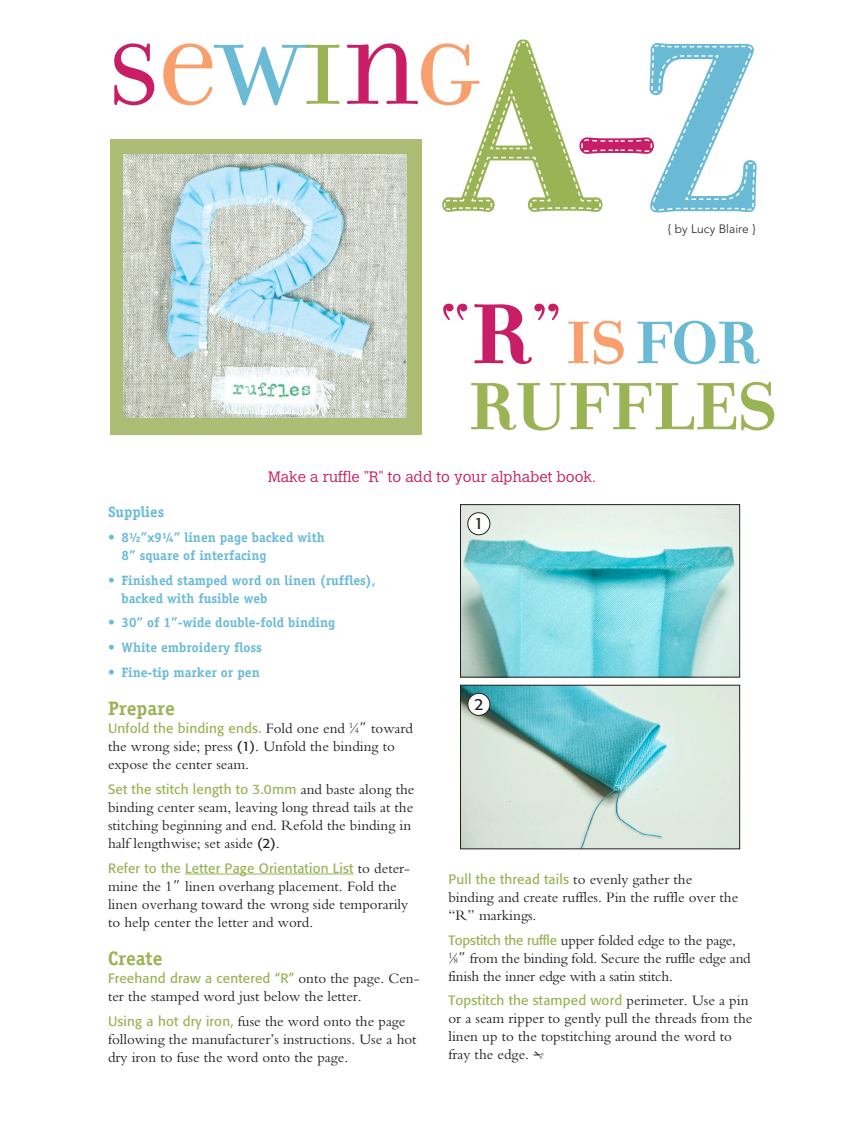
<style>
.page{position:relative;width:864px;height:1134px;background:#fff}
.page>*{position:absolute;margin:0;border:0;box-sizing:border-box;transform-origin:0 0}
.t1{font:91.65px "Filosofia Unicase";color:#c71e66;scale:1.07 1}
.t2{font:700 72px "Filosofia";color:#99b355;scale:1.07 1}
.t3{font:700 64.65px "Filosofia";letter-spacing:-.02em;color:#6abad6;scale:1.07 1}
.HTB1{font:700 19.5px "Officina Serif";color:#99b355}
.t4{font:16.2px "Formata";color:#231f20}
.HTB1-2{font:15px/18px "Bembo";color:#231f20}
.Intro{font:300 15px "Calvert";color:#c71e66}
.HTB1-3{font:700 15px "Officina Serif";color:#6abad6}
.HTB1-4{font:13.5px "Formata";letter-spacing:.015em;color:#99b355}
.Supplies{font:700 13.5px/18px "Officina Serif";color:#6abad6}
.A{font:300 12px "Avenir";color:#231f20}
.s1{color:#f89f6d}
.s2{color:#6abad6}
.s3{color:#99b355}
.s4{font-size:91.65px;color:#c71e66}
.s5{font-family:"Bembo";font-size:15px;color:#231f20}
.s6{font-family:"Bembo";font-size:8.25px;color:#231f20}
.s7{font-family:"Univers";font-weight:300;font-size:15px;color:#231f20}
.s8{font-family:"Formata";font-size:13.5px}
.s9{font-family:"Univers";font-weight:300}
.s10{font-family:"Formata";font-size:13.5px;color:#99b355}
.s11{font-size:8.25px}
.s12{font-family:"FG Number Balls";font-size:12px}
</style>
<div class="page">
<svg style="left:442px;top:39px;width:315px;height:174px"></svg>
<hr style="left:185px;top:874px;width:169px;height:1px;background:#99b355">
<div style="left:110px;top:139px;width:312px;height:296px;background:#acbe75"></div>
<img style="left:123px;top:155px;width:284px;height:262px">
<img style="left:462px;top:506px;width:276px;height:169px">
<div style="left:460px;top:504px;width:280px;height:173px;border:1px solid #231f20"></div>
<div style="left:468px;top:513px;width:22px;height:22px;background:#fff;border-radius:50%"></div>
<div style="left:468px;top:513px;width:22px;height:22px;border:1px solid #231f20;border-radius:50%"></div>
<img style="left:462px;top:687px;width:276px;height:160px">
<div style="left:460px;top:685px;width:280px;height:164px;border:1px solid #231f20"></div>
<div style="left:468px;top:693px;width:22px;height:22px;background:#fff;border-radius:50%"></div>
<div style="left:468px;top:693px;width:22px;height:23px;border:1px solid #231f20;border-radius:50%"></div>
<p class="t1" style="left:108px;top:20px;width:348px">S<span class="s1">E</span><span class="s2">W</span><span class="s3">I</span>N<span class="s1">G</span></p>
<p class="A" style="left:668px;top:221px;width:90px">{ by Lucy Blaire }</p>
<p class="t3" style="left:438px;top:304px;width:301px"><sup>“</sup><span class="s4">R</span><sup>”</sup><span class="s1">IS</span>FOR</p>
<p class="t2" style="left:467px;top:364px;width:291px">RUFFLES</p>
<p class="Intro" style="left:268px;top:468px;width:329px">Make a ruffle "R" to add to your alphabet book.</p>
<p class="HTB1-3" style="left:108px;top:503px;width:58px">Supplies</p>
<p class="Supplies" style="left:122px;top:528px;width:205px;text-indent:-14px">• 8½”x9¼” linen page backed with<br>8” square of interfacing</p>
<p class="Supplies" style="left:122px;top:571px;width:256px;text-indent:-14px">• Finished stamped word on linen (ruffles), backed with fusible web</p>
<p class="Supplies" style="left:108px;top:614px;width:229px">• 30” of 1”-wide double-fold binding</p>
<p class="Supplies" style="left:108px;top:638px;width:155px">• White embroidery floss</p>
<p class="Supplies" style="left:108px;top:663px;width:153px">• Fine-tip marker or pen</p>
<p class="HTB1" style="left:108px;top:696px;width:68px">Prepare</p>
<p class="HTB1-4" style="left:108px;top:720px;width:306px">Unfold the binding ends. <span class="s5">Fold one end</span> <sup>1</sup><span class="s5">⁄</span><span class="s6">4</span><span class="s7">”</span> <span class="s5">toward</span></p>
<p class="HTB1-2" style="left:108px;top:737px;width:288px">the wrong side; press <span class="s8">(1)</span>. Unfold the binding to expose the center seam.</p>
<p class="HTB1-4" style="left:108px;top:781px;width:308px">Set the stitch length to 3.0mm <span class="s5">and baste along the</span></p>
<p class="HTB1-2" style="left:108px;top:798px;width:307px">binding center seam, leaving long thread tails at the stitching beginning and end. Refold the binding in half lengthwise; set aside <span class="s8">(2)</span>.</p>
<p class="HTB1-4" style="left:108px;top:860px;width:304px">Refer to the Letter Page Orientation List <span class="s5">to deter-</span></p>
<p class="HTB1-2" style="left:108px;top:877px;width:302px">mine the 1<span class="s9">”</span> linen overhang placement. Fold the linen overhang toward the wrong side temporarily to help center the letter and word.</p>
<p class="HTB1" style="left:108px;top:946px;width:56px">Create</p>
<p class="HTB1-4" style="left:108px;top:970px;width:313px">Freehand draw a centered “R” <span class="s5">onto the page. Cen-</span></p>
<p class="HTB1-2" style="left:108px;top:987px;width:255px">ter the stamped word just below the letter.</p>
<p class="HTB1-2" style="left:108px;top:1012px;width:310px"><span class="s10">Using a hot dry iron,</span> fuse the word onto the page following the manufacturer’s instructions. Use a hot dry iron to fuse the word onto the page.</p>
<p class="t4" style="left:474px;top:514px;width:11px">1</p>
<p class="t4" style="left:474px;top:694px;width:11px">2</p>
<p class="HTB1-4" style="left:448px;top:871px;width:245px">Pull the thread tails <span class="s5">to evenly gather the</span></p>
<p class="HTB1-2" style="left:448px;top:888px;width:291px">binding and create ruffles. Pin the ruffle over the “R” markings.</p>
<p class="HTB1-2" style="left:448px;top:931px;width:304px"><span class="s10">Topstitch the ruffle</span> upper folded edge to the page,<br><sup>1</sup>⁄<span class="s11">8</span><span class="s9">”</span> from the binding fold. Secure the ruffle edge and finish the inner edge with a satin stitch.</p>
<p class="HTB1-4" style="left:448px;top:993px;width:302px">Topstitch the stamped word <span class="s5">perimeter. Use a pin</span></p>
<p class="HTB1-2" style="left:448px;top:1009px;width:305px">or a seam ripper to gently pull the threads from the linen up to the topstitching around the word to fray the edge. <span class="s12">Z</span></p>
</div>
